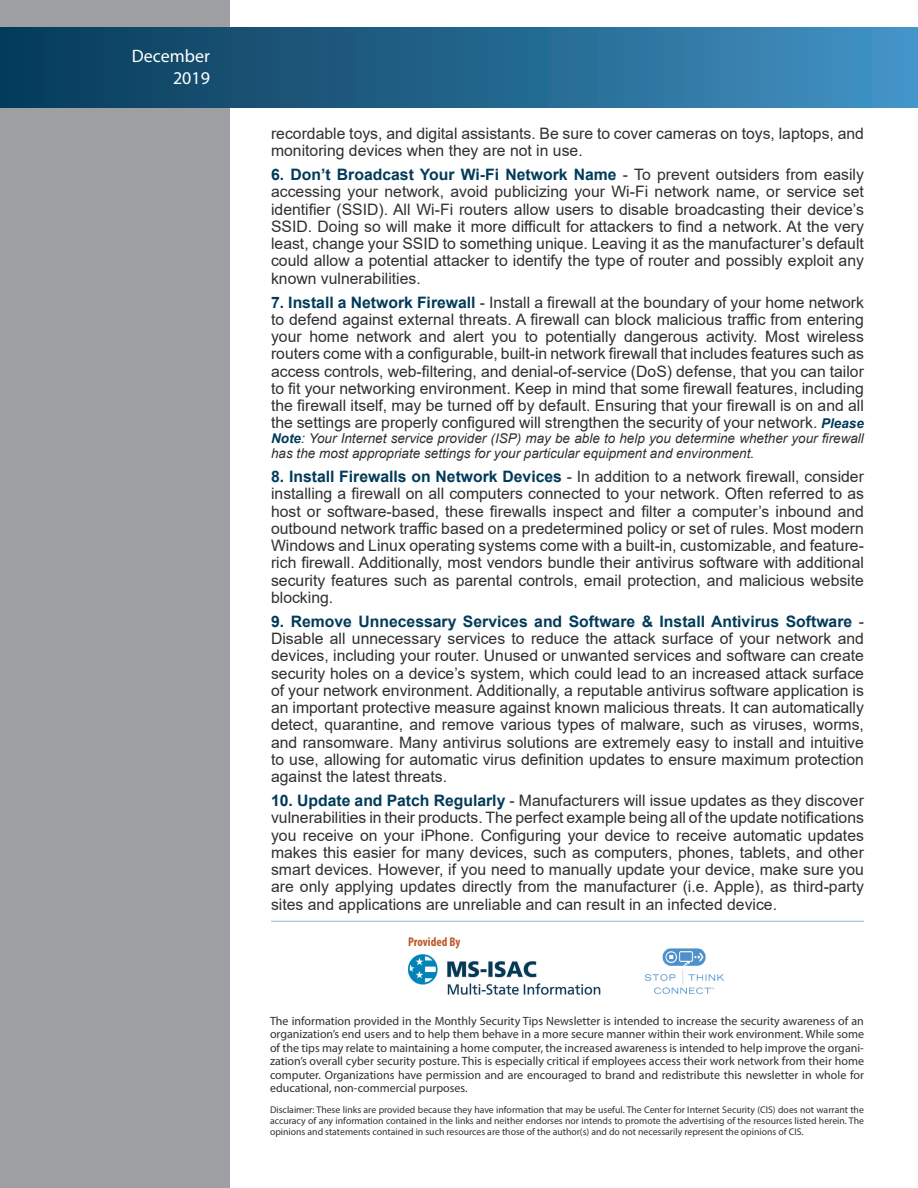
<style>
.page{position:relative;width:918px;height:1188px;background:#fff}
.page>*{position:absolute;margin:0;border:0;box-sizing:border-box;transform-origin:0 0}
.t1{font:18px "Myriad Pro";color:#fff}
.t2{font:15.75px/17.2px "Arial";color:#312f30;text-align:justify}
.t3{font:italic 13.5px/15px "Arial";color:#312f30}
.t4{font:700 condensed 12.75px "Myriad Pro";color:#bf5727}
.t5{font:12px/13.5px "Myriad Pro";color:#312f30;text-align:justify}
.t6{font:9.75px/10.8px "Myriad Pro";color:#312f30;text-align:justify}
.s1{font-weight:700;color:#023b5a}
.s2{font-weight:700;font-style:italic;font-size:13.5px;color:#023b5a}
</style>
<div class="page">
<div style="left:0;top:0;width:230px;height:1188px;background:#9d9fa2"></div>
<div style="left:0;top:27px;width:918px;height:81px;background:linear-gradient(to right,#063955,#4292c4)"></div>
<img style="left:408px;top:954px;width:193px;height:40px">
<img style="left:644px;top:948px;width:80px;height:46px">
<hr style="left:271px;top:921px;width:593px;height:1px;background:#8fb8de">
<p class="t1" style="left:132px;top:45px;width:80px">December</p>
<p class="t1" style="left:173px;top:67px;width:38px">2019</p>
<p class="t2" style="left:271px;top:125px;width:594px">recordable toys, and digital assistants. Be sure to cover cameras on toys, laptops, and monitoring devices when they are not in use.</p>
<p class="t2" style="left:271px;top:166px;width:594px"><span class="s1">6. Don’t Broadcast Your Wi-Fi Network Name</span> - To prevent outsiders from easily accessing your network, avoid publicizing your Wi-Fi network name, or service set identifier (SSID). All Wi-Fi routers allow users to disable broadcasting their device’s SSID. Doing so will make it more difficult for attackers to find a network. At the very least, change your SSID to something unique. Leaving it as the manufacturer’s default could allow a potential attacker to identify the type of router and possibly exploit any known vulnerabilities.</p>
<p class="t2" style="left:271px;top:293px;width:594px"><span class="s1">7. Install a Network Firewall</span> - Install a firewall at the boundary of your home network to defend against external threats. A firewall can block malicious traffic from entering your home network and alert you to potentially dangerous activity. Most wireless routers come with a configurable, built-in network firewall that includes features such as access controls, web-filtering, and denial-of-service (DoS) defense, that you can tailor to fit your networking environment. Keep in mind that some firewall features, including the firewall itself, may be turned off by default. Ensuring that your firewall is on and all the settings are properly configured will strengthen the security of your network. <span class="s2">Please</span></p>
<p class="t3" style="left:271px;top:431px;width:594px"><span class="s1">Note</span>: Your Internet service provider (ISP) may be able to help you determine whether your firewall has the most appropriate settings for your particular equipment and environment.</p>
<p class="t2" style="left:271px;top:468px;width:594px"><span class="s1">8. Install Firewalls on Network Devices</span> - In addition to a network firewall, consider installing a firewall on all computers connected to your network. Often referred to as host or software-based, these firewalls inspect and filter a computer’s inbound and outbound network traffic based on a predetermined policy or set of rules. Most modern Windows and Linux operating systems come with a built-in, customizable, and feature&shy;rich firewall. Additionally, most vendors bundle their antivirus software with additional security features such as parental controls, email protection, and malicious website blocking.</p>
<p class="t2" style="left:271px;top:613px;width:594px"><span class="s1">9. Remove Unnecessary Services and Software &amp; Install Antivirus Software</span> - Disable all unnecessary services to reduce the attack surface of your network and devices, including your router. Unused or unwanted services and software can create security holes on a device’s system, which could lead to an increased attack surface of your network environment. Additionally, a reputable antivirus software application is an important protective measure against known malicious threats. It can automatically detect, quarantine, and remove various types of malware, such as viruses, worms, and ransomware. Many antivirus solutions are extremely easy to install and intuitive to use, allowing for automatic virus definition updates to ensure maximum protection against the latest threats.</p>
<p class="t2" style="left:271px;top:792px;width:594px"><span class="s1">10. Update and Patch Regularly</span> - Manufacturers will issue updates as they discover vulnerabilities in their products. The perfect example being all of the update notifications you receive on your iPhone. Configuring your device to receive automatic updates makes this easier for many devices, such as computers, phones, tablets, and other smart devices. However, if you need to manually update your device, make sure you are only applying updates directly from the manufacturer (i.e. Apple), as third-party sites and applications are unreliable and can result in an infected device.</p>
<p class="t4" style="left:408px;top:934px;width:54px">Provided By</p>
<p class="t5" style="left:270px;top:1014px;width:596px">The information provided in the Monthly Security Tips Newsletter is intended to increase the security awareness of an organization’s end users and to help them behave in a more secure manner within their work environment. While some of the tips may relate to maintaining a home computer, the increased awareness is intended to help improve the organi&shy;zation’s overall cyber security posture. This is especially critical if employees access their work network from their home computer. Organizations have permission and are encouraged to brand and redistribute this newsletter in whole for educational, non-commercial purposes.</p>
<p class="t6" style="left:270px;top:1104px;width:596px">Disclaimer: These links are provided because they have information that may be useful. The Center for Internet Security (CIS) does not warrant the accuracy of any information contained in the links and neither endorses nor intends to promote the advertising of the resources listed herein. The opinions and statements contained in such resources are those of the author(s) and do not necessarily represent the opinions of CIS.</p>
</div>
